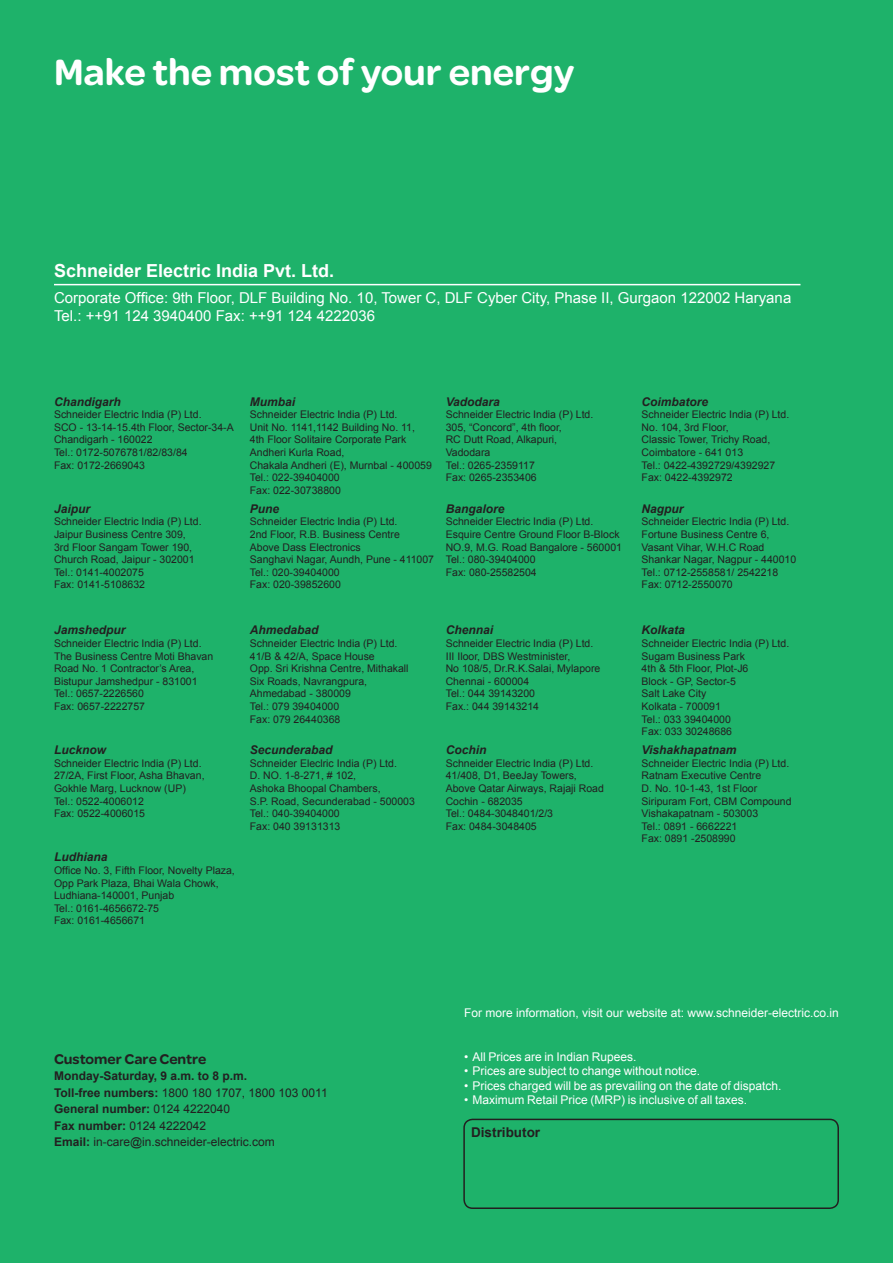
<style>
.page{position:relative;width:893px;height:1263px;background:#1eb26a}
.page>*{position:absolute;margin:0;border:0;box-sizing:border-box;transform-origin:0 0}
.t1{font:900 39px "SE Optimist";color:#fff}
.t2{font:700 18px "Arial";color:#fff}
.t3{font:15px/18px "Arial";color:#fff}
.t4{font:900 15px "SE Optimist";color:#231f20}
.t5{font:700 13.5px "Arial";color:#231f20}
.t6{font:12px "Arial";color:#fff}
.t7{font:12px/16.5px "Arial";color:#231f20}
.t8{font:italic 700 12px "Arial";color:#231f20}
.t9{font:10.5px/12.6px "Arial";color:#231f20}
.s1{font-weight:700}
</style>
<div class="page">
<div style="left:463px;top:1119px;width:376px;height:90px;border:2px solid #231f20;border-radius:9px"></div>
<hr style="left:54px;top:284px;width:746px;height:1px;background:#fff">
<h1 class="t1" style="left:54px;top:44px;width:522px">Make the most of your energy</h1>
<h2 class="t2" style="left:54px;top:259px;width:282px">Schneider Electric India Pvt. Ltd.</h2>
<h3 class="t3" style="left:54px;top:289px;width:739px">Corporate Office: 9th Floor, DLF Building No. 10, Tower C, DLF Cyber City, Phase II, Gurgaon 122002 Haryana<br>Tel.: ++91 124 3940400 Fax: ++91 124 4222036</h3>
<p class="t8" style="left:54px;top:394px;width:68px">Chandigarh</p>
<p class="t9" style="left:54px;top:408px;width:181px">Schneider Electric India (P) Ltd.<br>SCO - 13-14-15.4th Floor, Sector-34-A<br>Chandigarh - 160022<br>Tel.: 0172-5076781/82/83/84<br>Fax: 0172-2669043</p>
<p class="t8" style="left:54px;top:501px;width:38px">Jaipur</p>
<p class="t9" style="left:54px;top:515px;width:149px">Schneider Electric India (P) Ltd.<br>Jaipur Business Centre 309,<br>3rd Floor Sangam Tower 190,<br>Church Road, Jaipur - 302001<br>Tel.: 0141-4002075<br>Fax: 0141-5108632</p>
<p class="t8" style="left:54px;top:622px;width:73px">Jamshedpur</p>
<p class="t9" style="left:54px;top:637px;width:161px">Schneider Electric India (P) Ltd.<br>The Business Centre Moti Bhavan<br>Road No. 1 Contractor’s Area,<br>Bistupur Jamshedpur - 831001<br>Tel.: 0657-2226560<br>Fax: 0657-2222757</p>
<p class="t8" style="left:54px;top:742px;width:54px">Lucknow</p>
<p class="t9" style="left:54px;top:757px;width:152px">Schneider Electric India (P) Ltd.<br>27/2A, First Floor, Asha Bhavan,<br>Gokhle Marg, Lucknow (UP)<br>Tel.: 0522-4006012<br>Fax: 0522-4006015</p>
<p class="t8" style="left:54px;top:849px;width:55px">Ludhiana</p>
<p class="t9" style="left:54px;top:864px;width:182px">Office No. 3, Fifth Floor, Novelty Plaza,<br>Opp Park Plaza, Bhai Wala Chowk,<br>Ludhiana-140001, Punjab<br>Tel.: 0161-4656672-75<br>Fax: 0161-4656671</p>
<p class="t8" style="left:250px;top:394px;width:47px">Mumbai</p>
<p class="t9" style="left:250px;top:408px;width:184px">Schneider Electric India (P) Ltd.<br>Unit No. 1141,1142 Building No. 11,<br>4th Floor Solitaire Corporate Park<br>Andheri Kurla Road,<br>Chakala Andheri (E), Murnbal - 400059<br>Tel.: 022-39404000<br>Fax: 022-30738800</p>
<p class="t8" style="left:250px;top:501px;width:31px">Pune</p>
<p class="t9" style="left:250px;top:515px;width:186px">Schneider Electric India (P) Ltd.<br>2nd Floor, R.B. Business Centre<br>Above Dass Electronics<br>Sanghavi Nagar, Aundh, Pune - 411007<br>Tel.: 020-39404000<br>Fax: 020-39852600</p>
<p class="t8" style="left:446px;top:394px;width:56px">Vadodara</p>
<p class="t9" style="left:446px;top:408px;width:149px">Schneider Electric India (P) Ltd.<br>305, “Concord”, 4th floor,<br>RC Dutt Road, Alkapuri,<br>Vadodara<br>Tel.: 0265-2359117<br>Fax: 0265-2353406</p>
<p class="t8" style="left:446px;top:501px;width:60px">Bangalore</p>
<p class="t9" style="left:446px;top:515px;width:178px">Schneider Electric India (P) Ltd.<br>Esquire Centre Ground Floor B-Block<br>NO.9, M.G. Road Bangalore - 560001<br>Tel.: 080-39404000<br>Fax: 080-25582504</p>
<p class="t8" style="left:250px;top:622px;width:70px">Ahmedabad</p>
<p class="t9" style="left:250px;top:637px;width:160px">Schneider Electric India (P) Ltd.<br>41/B &amp; 42/A, Space House<br>Opp. Sri Krishna Centre, Mithakall<br>Six Roads, Navrangpura,<br>Ahmedabad - 380009<br>Tel.: 079 39404000<br>Fax: 079 26440368</p>
<p class="t8" style="left:250px;top:742px;width:84px">Secunderabad</p>
<p class="t9" style="left:250px;top:757px;width:166px">Schneider Eleclric India (P) Ltd.<br>D. NO. 1-8-271, # 102,<br>Ashoka Bhoopal Chambers,<br>S.P. Road, Secunderabad - 500003<br>Tel.: 040-39404000<br>Fax: 040 39131313</p>
<p class="t8" style="left:446px;top:622px;width:49px">Chennai</p>
<p class="t9" style="left:446px;top:637px;width:156px">Schneider Electric India (P) Ltd.<br>III Iloor, DBS Westminister,<br>No 108/5, Dr.R.K.Salai, Mylapore<br>Chennai - 600004<br>Tel.: 044 39143200<br>Fax.: 044 39143214</p>
<p class="t8" style="left:446px;top:742px;width:42px">Cochin</p>
<p class="t9" style="left:446px;top:757px;width:160px">Schneider Electric India (P) Ltd.<br>41/408, D1, BeeJay Towers,<br>Above Qatar Airways, Rajaji Road<br>Cochin - 682035<br>Tel.: 0484-3048401/2/3<br>Fax: 0484-3048405</p>
<p class="t8" style="left:642px;top:394px;width:68px">Coimbatore</p>
<p class="t9" style="left:642px;top:408px;width:149px">Schneider Electric India (P) Ltd.<br>No. 104, 3rd Floor,<br>Classic Tower, Trichy Road,<br>Coimbatore - 641 013<br>Tel.: 0422-4392729/4392927<br>Fax: 0422-4392972</p>
<p class="t8" style="left:642px;top:501px;width:44px">Nagpur</p>
<p class="t9" style="left:642px;top:515px;width:156px">Schneider Electric India (P) Ltd.<br>Fortune Business Centre 6,<br>Vasant Vihar, W.H.C Road<br>Shankar Nagar, Nagpur - 440010<br>Tel.: 0712-2558581/ 2542218<br>Fax: 0712-2550070</p>
<p class="t8" style="left:642px;top:622px;width:45px">Kolkata</p>
<p class="t9" style="left:642px;top:637px;width:149px">Schneider Electric India (P) Ltd.<br>Sugam Business Park<br>4th &amp; 5th Floor, Plot-J6<br>Block - GP, Sector-5<br>Salt Lake City<br>Kolkata - 700091<br>Tel.: 033 39404000<br>Fax: 033 30248686</p>
<p class="t8" style="left:642px;top:742px;width:96px">Vishakhapatnam</p>
<p class="t9" style="left:642px;top:757px;width:151px">Schneider Electric India (P) Ltd.<br>Ratnam Executive Centre<br>D. No. 10-1-43, 1st Floor<br>Siripuram Fort, CBM Compound<br>Vishakapatnam - 503003<br>Tel.: 0891 - 6662221<br>Fax: 0891 -2508990</p>
<h3 class="t4" style="left:54px;top:1048px;width:154px">Customer Care Centre</h3>
<p class="t7" style="left:54px;top:1068px;width:275px"><span class="s1">Monday-Saturday, 9 a.m. to 8 p.m.<br>Toll-free numbers:</span> 1800 180 1707, 1800 103 0011<br><span class="s1">General number:</span> 0124 4222040<br><span class="s1">Fax number:</span> 0124 4222042<br><span class="s1">Email:</span> in-care@in.schneider-electric.com</p>
<p class="t6" style="left:464px;top:1005px;width:376px">For more information, visit our website at: www.schneider-electric.co.in</p>
<p class="t6" style="left:464px;top:1048px;width:174px">• All Prices are in Indian Rupees.</p>
<p class="t6" style="left:464px;top:1063px;width:237px">• Prices are subject to change without notice.</p>
<p class="t6" style="left:464px;top:1077px;width:319px">• Prices charged will be as prevailing on the date of dispatch.</p>
<p class="t6" style="left:464px;top:1092px;width:285px">• Maximum Retail Price (MRP) is inclusive of all taxes.</p>
<p class="t5" style="left:471px;top:1123px;width:70px">Distributor</p>
</div>
